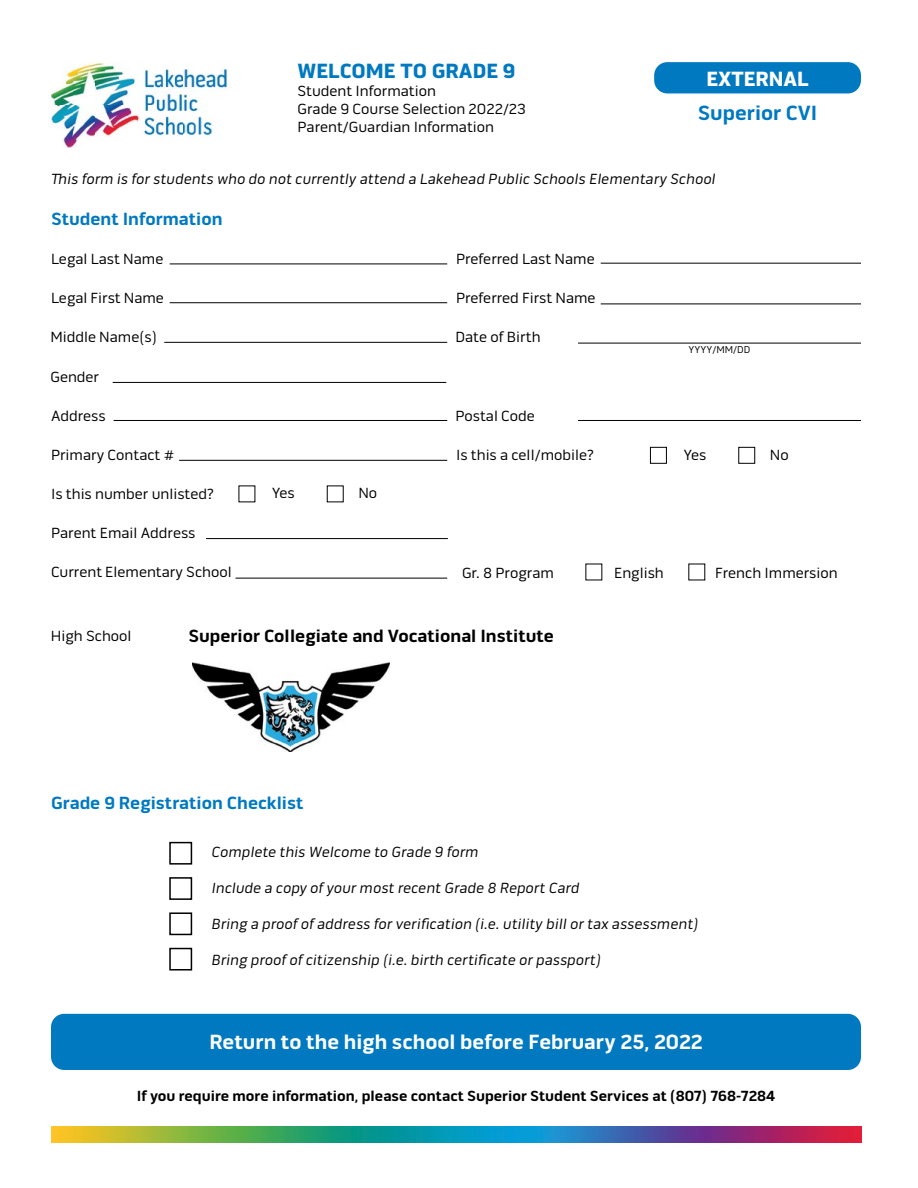
<style>
.page{position:relative;width:918px;height:1188px;background:#fff}
.page>*{position:absolute;margin:0;border:0;box-sizing:border-box;transform-origin:0 0}
.t1{font:700 21px "Pill Gothic 600 mg";color:#fff}
.t2{font:900 21px "Pill Gothic 600 mg";color:#0079c1}
.t3{font:700 21px "Pill Gothic 600 mg";color:#0079c1}
.t4{font:900 21px "Pill Gothic 600 mg";letter-spacing:-.005em;color:#fff}
.t5{font:700 18px "Pill Gothic 600 mg";color:#0079c1}
.t6{font:700 18px "Pill Gothic 600 mg";color:#000}
.t7{font:15px/18px "Pill Gothic 600 mg";color:#000}
.t8{font:italic 15px "Pill Gothic 600 mg";color:#000}
.t9{font:700 15px "Pill Gothic 600 mg";color:#000}
.t10{font:10.2px "Pill Gothic 600 mg";color:#000}
</style>
<div class="page">
<img style="left:51px;top:63px;width:177px;height:85px">
<div style="left:654px;top:62px;width:207px;height:31px;background:#0079c1;border-radius:13px"></div>
<div style="left:51px;top:1014px;width:810px;height:56px;background:#0079c1;border-radius:13px"></div>
<img style="left:51px;top:1127px;width:810px;height:15px">
<hr style="left:170px;top:264px;width:277px;height:1px;background:#000">
<hr style="left:170px;top:302px;width:277px;height:1px;background:#000">
<hr style="left:114px;top:420px;width:333px;height:1px;background:#000">
<hr style="left:179px;top:460px;width:268px;height:1px;background:#000">
<hr style="left:206px;top:538px;width:242px;height:1px;background:#000">
<hr style="left:235px;top:578px;width:212px;height:1px;background:#000">
<hr style="left:601px;top:304px;width:260px;height:1px;background:#000">
<hr style="left:578px;top:343px;width:283px;height:1px;background:#000">
<hr style="left:164px;top:342px;width:283px;height:1px;background:#000">
<hr style="left:578px;top:420px;width:283px;height:1px;background:#000">
<hr style="left:601px;top:263px;width:260px;height:1px;background:#000">
<div style="left:650px;top:447px;width:17px;height:17px;border:1px solid #000"></div>
<div style="left:738px;top:447px;width:17px;height:17px;border:1px solid #000"></div>
<div style="left:169px;top:877px;width:23px;height:23px;border:2px solid #000"></div>
<div style="left:169px;top:842px;width:23px;height:23px;border:2px solid #000"></div>
<div style="left:169px;top:912px;width:23px;height:23px;border:2px solid #000"></div>
<div style="left:169px;top:948px;width:23px;height:23px;border:2px solid #000"></div>
<img style="left:192px;top:663px;width:197px;height:89px">
<hr style="left:113px;top:382px;width:333px;height:1px;background:#000">
<h1 class="t2" style="left:297px;top:58px;width:219px">WELCOME TO GRADE 9</h1>
<p class="t7" style="left:297px;top:82px;width:230px">Student Information<br>Grade 9 Course Selection 2022/23<br>Parent/Guardian Information</p>
<h1 class="t4" style="left:706px;top:66px;width:104px">EXTERNAL</h1>
<h1 class="t3" style="left:698px;top:101px;width:121px">Superior CVI</h1>
<p class="t8" style="left:68px;top:170px;width:650px">is form is for students who do not currently attend a Lakehead Public Schools Elementary School</p>
<p class="t5" style="left:51px;top:208px;width:173px">Student Information</p>
<p class="t7" style="left:51px;top:250px;width:114px">Legal Last Name</p>
<p class="t7" style="left:456px;top:250px;width:140px">Preferred Last Name</p>
<p class="t7" style="left:51px;top:289px;width:114px">Legal First Name</p>
<p class="t7" style="left:456px;top:289px;width:141px">Preferred First Name</p>
<p class="t7" style="left:50px;top:328px;width:108px">Middle Name(s)</p>
<p class="t7" style="left:455px;top:328px;width:87px">Date of Birth</p>
<p class="t7" style="left:50px;top:368px;width:50px">Gender</p>
<p class="t7" style="left:51px;top:407px;width:56px">Address</p>
<p class="t7" style="left:455px;top:407px;width:81px">Postal Code</p>
<p class="t7" style="left:51px;top:446px;width:125px">Primary Contact #</p>
<p class="t7" style="left:456px;top:446px;width:139px">Is this a cell/mobile?</p>
<p class="t7" style="left:272px;top:484px;width:24px">Yes</p>
<p class="t7" style="left:358px;top:484px;width:20px">No</p>
<p class="t7" style="left:51px;top:485px;width:164px">Is this number unlisted?</p>
<p class="t7" style="left:51px;top:524px;width:146px">Parent Email Address</p>
<p class="t7" style="left:51px;top:563px;width:182px">Current Elementary School</p>
<p class="t7" style="left:462px;top:564px;width:93px">Gr. 8 Program</p>
<p class="t7" style="left:51px;top:627px;width:82px">High School</p>
<p class="t6" style="left:188px;top:626px;width:367px">Superior Collegiate and Vocational Institute</p>
<p class="t10" style="left:689px;top:343px;width:63px">YYYY/MM/DD</p>
<p class="t7" style="left:683px;top:446px;width:24px">Yes</p>
<p class="t7" style="left:770px;top:446px;width:20px">No</p>
<p class="t7" style="left:614px;top:564px;width:51px">English</p>
<p class="t7" style="left:715px;top:564px;width:124px">French Immersion</p>
<p class="t5" style="left:51px;top:792px;width:254px">Grade 9 Registration Checklist</p>
<p class="t8" style="left:212px;top:843px;width:269px">Complete this Welcome to Grade 9 form</p>
<p class="t8" style="left:212px;top:879px;width:370px">Include a copy of your most recent Grade 8 Report Card</p>
<p class="t8" style="left:212px;top:915px;width:489px">Bring a proof of address for verification (i.e. utility bill or tax assessment)</p>
<p class="t8" style="left:212px;top:951px;width:391px">Bring proof of citizenship (i.e. birth certificate or passport)</p>
<h1 class="t1" style="left:209px;top:1030px;width:495px">Return to the high school before February 25, 2022</h1>
<p class="t9" style="left:137px;top:1087px;width:640px">If you require more information, please contact Superior Student Services at (807) 768-7284</p>
</div>
